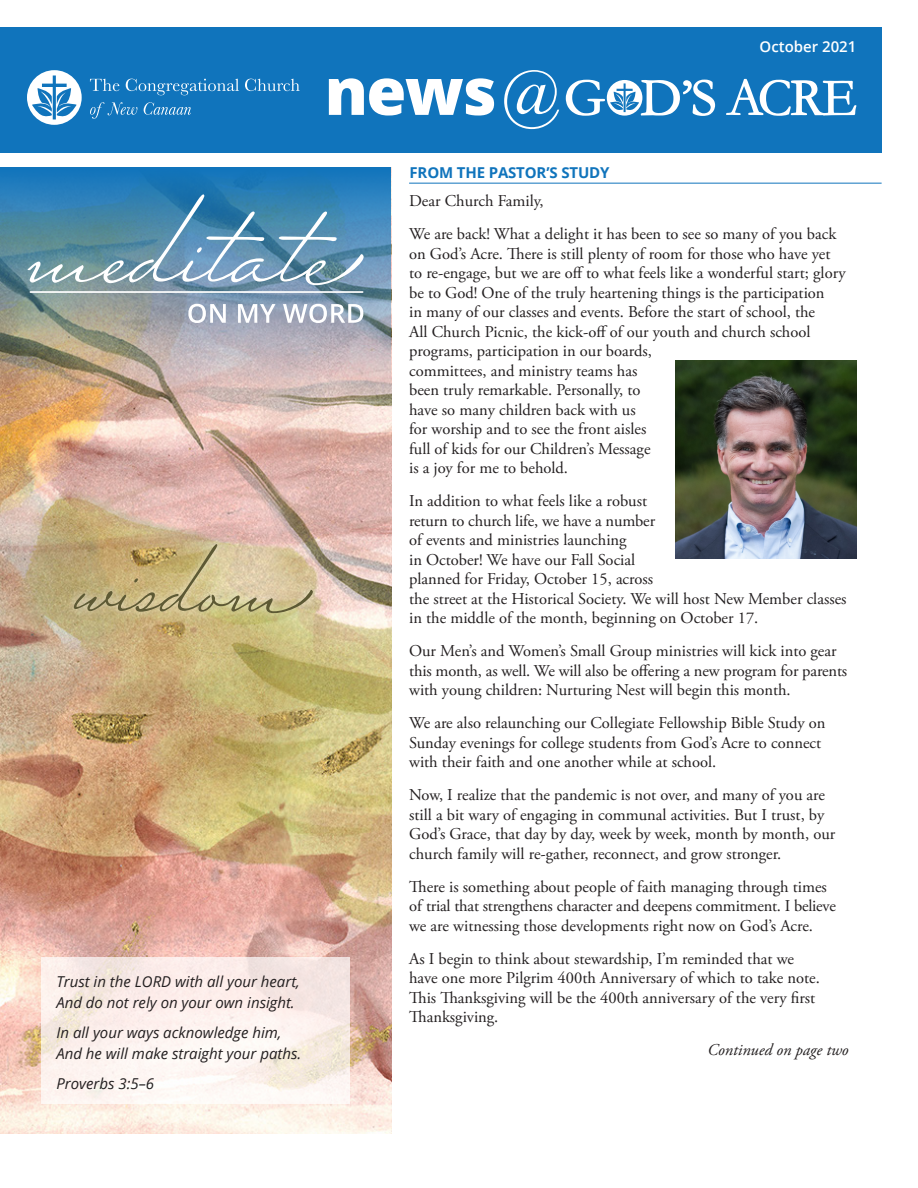
<style>
.page{position:relative;width:918px;height:1188px;background:#fff}
.page>*{position:absolute;margin:0;border:0;box-sizing:border-box;transform-origin:0 0}
._00_Special_Text{font:111px "Mr Sheffield Pro";color:#5d5934}
.t1{font:800 64.8px "Open Sans";color:#fff}
._50_Body{font:16.5px/19.5px "Adobe Garamond Pro";color:#231f20}
._50_Body-2{font:italic 16.5px "Adobe Garamond Pro";color:#231f20}
._00_Prayer{font:italic 15px/21px "Open Sans";color:#231f20}
.t2{font:700 15px "Open Sans";letter-spacing:-.01em;color:#1074bc}
.t3{font:600 15px "Open Sans";color:#fff}
.s1{font-family:"Garamond";font-weight:400}
</style>
<div class="page">
<div style="left:0;top:27px;width:882px;height:126px;background:#1074bc"></div>
<svg style="left:726px;top:79px;width:130px;height:37px"></svg>
<svg style="left:566px;top:80px;width:149px;height:36px"></svg>
<svg style="left:27px;top:70px;width:55px;height:55px"></svg>
<svg style="left:90px;top:79px;width:29px;height:12px"></svg>
<svg style="left:126px;top:79px;width:113px;height:16px"></svg>
<svg style="left:245px;top:79px;width:55px;height:12px"></svg>
<svg style="left:90px;top:102px;width:47px;height:17px"></svg>
<svg style="left:144px;top:102px;width:47px;height:13px"></svg>
<img style="left:0;top:388px;width:391px;height:746px">
<img style="left:0;top:167px;width:391px;height:221px">
<img style="left:675px;top:360px;width:181px;height:199px">
<svg style="left:27px;top:194px;width:337px;height:91px"></svg>
<svg style="left:283px;top:304px;width:80px;height:19px"></svg>
<svg style="left:238px;top:304px;width:38px;height:19px"></svg>
<svg style="left:188px;top:304px;width:38px;height:19px"></svg>
<hr style="left:30px;top:291px;width:333px;height:2px;background:#fff">
<hr style="left:409px;top:183px;width:473px;height:1px;background:#1074bc">
<svg style="left:41px;top:958px;width:309px;height:146px;fill:#fdf0ec"></svg>
<div style="left:65px;top:536px;width:257px;height:86px;background:#fff;opacity:.85"></div>
<p class="_00_Special_Text" style="left:78px;top:507px;width:236px">wisdom</p>
<p class="_00_Prayer" style="left:56px;top:971px;width:245px">Trust in the LORD with all your heart,<br>And do not rely on your own insight.</p>
<p class="_00_Prayer" style="left:56px;top:1022px;width:246px">In all your ways acknowledge him,<br>And he will make straight your paths.</p>
<p class="_00_Prayer" style="left:56px;top:1073px;width:99px">Proverbs 3:5–6</p>
<p class="t1" style="left:325px;top:42px;width:237px">news<span class="s1">@</span></p>
<p class="t2" style="left:410px;top:162px;width:202px">FROM THE PASTOR’S STUDY</p>
<p class="t3" style="left:760px;top:37px;width:98px">October 2021</p>
<p class="_50_Body" style="left:409px;top:192px;width:136px">Dear Church Family,</p>
<p class="_50_Body" style="left:409px;top:225px;width:438px">We are back! What a delight it has been to see so many of you back on God’s Acre. There is still plenty of room for those who have yet to re-engage, but we are off to what feels like a wonderful start; glory be to God! One of the truly heartening things is the participation<br>in many of our classes and events. Before the start of school, the<br>All Church Picnic, the kick-off of our youth and church school programs, participation in our boards,<br>committees, and ministry teams has<br>been truly remarkable. Personally, to<br>have so many children back with us<br>for worship and to see the front aisles<br>full of kids for our Children’s Message<br>is a joy for me to behold.</p>
<p class="_50_Body" style="left:409px;top:492px;width:439px">In addition to what feels like a robust<br>return to church life, we have a number<br>of events and ministries launching<br>in October! We have our Fall Social<br>planned for Friday, October 15, across<br>the street at the Historical Society. We will host New Member classes in the middle of the month, beginning on October 17.</p>
<p class="_50_Body" style="left:409px;top:642px;width:440px">Our Men’s and Women’s Small Group ministries will kick into gear this month, as well. We will also be offering a new program for parents with young children: Nurturing Nest will begin this month.</p>
<p class="_50_Body" style="left:409px;top:714px;width:418px">We are also relaunching our Collegiate Fellowship Bible Study on<br>Sunday evenings for college students from God’s Acre to connect with their faith and one another while at school.</p>
<p class="_50_Body" style="left:409px;top:786px;width:428px">Now, I realize that the pandemic is not over, and many of you are still a bit wary of engaging in communal activities. But I trust, by God’s Grace, that day by day, week by week, month by month, our church family will re-gather, reconnect, and grow stronger.</p>
<p class="_50_Body" style="left:409px;top:877px;width:428px">There is something about people of faith managing through times of trial that strengthens character and deepens commitment. I believe we are witnessing those developments right now on God’s Acre.</p>
<p class="_50_Body" style="left:409px;top:949px;width:412px">As I begin to think about stewardship, I’m reminded that we have one more Pilgrim 400th Anniversary of which to take note.<br>This Thanksgiving will be the 400th anniversary of the very first Thanksgiving.</p>
<p class="_50_Body-2" style="left:707px;top:1040px;width:143px">Continued on page two</p>
</div>
